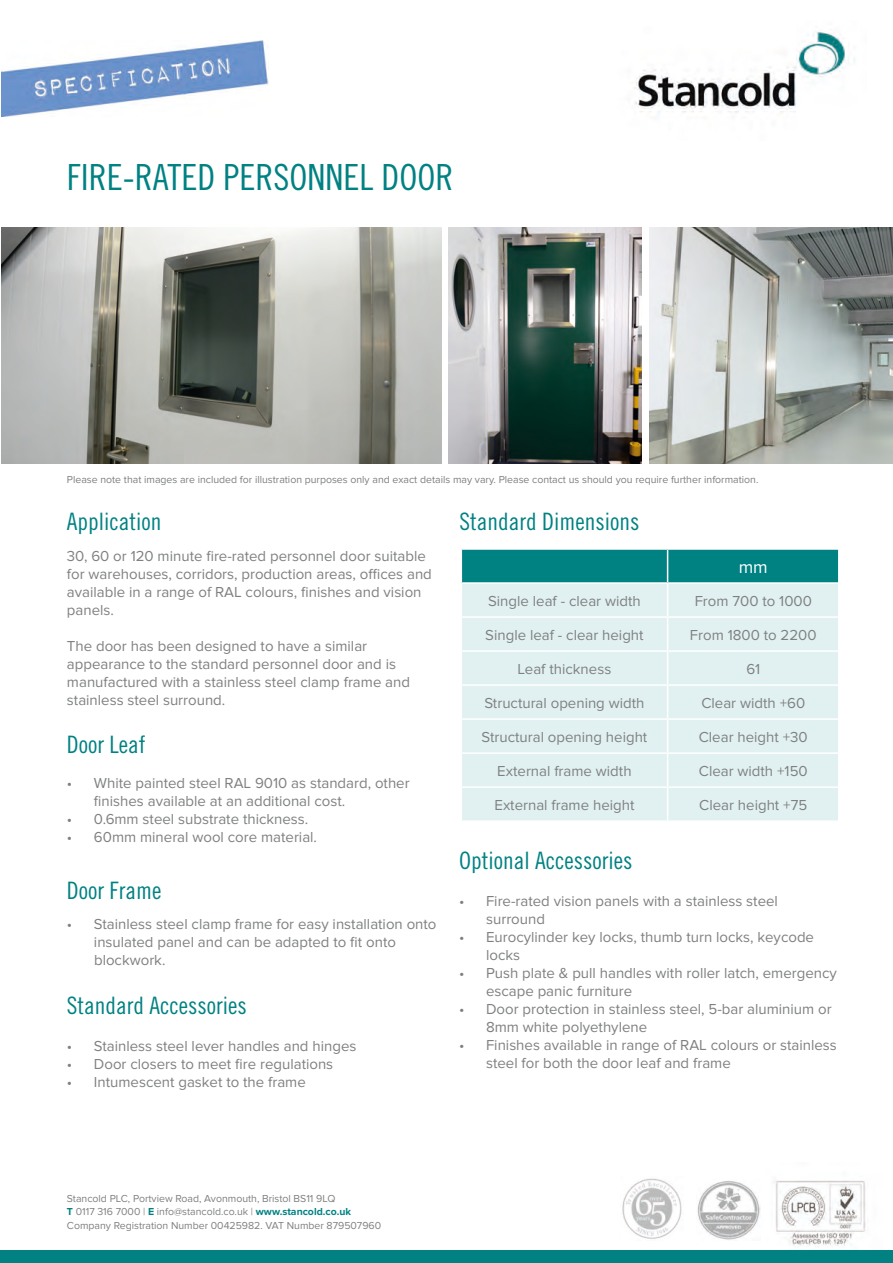
<style>
.page{position:relative;width:893px;height:1263px;background:#fff}
.page>*{position:absolute;margin:0;border:0;box-sizing:border-box;transform-origin:0 0}
.t1{font:36px "Trade Gothic LT Std Cn 18";color:#008182}
.t2{font:24px "Trade Gothic LT Std Cn 18";color:#008182}
.t3{font:18px "Proxima Nova";color:#fff}
.t4{font:15px/18px "Proxima Nova";color:#7f8081}
.t5{font:10.5px "Proxima Nova";color:#7f8081}
.s1{font-weight:700;color:#008182}
</style>
<div class="page">
<img style="left:1px;top:40px;width:267px;height:77px">
<img style="left:632px;top:31px;width:223px;height:83px">
<img style="left:1px;top:227px;width:440px;height:236px">
<img style="left:448px;top:227px;width:194px;height:236px">
<img style="left:649px;top:227px;width:244px;height:236px">
<div style="left:0;top:1250px;width:893px;height:13px;background:#018181"></div>
<img style="left:760px;top:1180px;width:106px;height:67px">
<img style="left:622px;top:1178px;width:60px;height:61px">
<img style="left:697px;top:1181px;width:63px;height:59px">
<div style="left:462px;top:550px;width:375px;height:32px;background:#008182"></div>
<div style="left:462px;top:584px;width:375px;height:236px;background:#e1f1f1"></div>
<hr style="left:461px;top:718px;width:207px;height:2px;background:#fff">
<hr style="left:668px;top:718px;width:172px;height:2px;background:#fff">
<hr style="left:461px;top:684px;width:207px;height:2px;background:#fff">
<hr style="left:668px;top:684px;width:172px;height:2px;background:#fff">
<hr style="left:461px;top:650px;width:207px;height:2px;background:#fff">
<hr style="left:668px;top:650px;width:172px;height:2px;background:#fff">
<hr style="left:461px;top:616px;width:207px;height:2px;background:#fff">
<hr style="left:668px;top:616px;width:172px;height:2px;background:#fff">
<hr style="left:667px;top:550px;width:1px;height:32px;background:#fff">
<hr style="left:667px;top:584px;width:1px;height:32px;background:#fff">
<hr style="left:667px;top:618px;width:1px;height:32px;background:#fff">
<hr style="left:667px;top:652px;width:1px;height:32px;background:#fff">
<hr style="left:667px;top:686px;width:1px;height:32px;background:#fff">
<hr style="left:667px;top:720px;width:1px;height:32px;background:#fff">
<hr style="left:667px;top:754px;width:1px;height:32px;background:#fff">
<hr style="left:667px;top:788px;width:1px;height:32px;background:#fff">
<hr style="left:461px;top:752px;width:207px;height:2px;background:#fff">
<hr style="left:668px;top:752px;width:172px;height:2px;background:#fff">
<hr style="left:461px;top:786px;width:207px;height:2px;background:#fff">
<hr style="left:668px;top:786px;width:172px;height:2px;background:#fff">
<div style="left:459px;top:547px;width:381px;height:286px;border:2px solid #fff"></div>
<p class="t1" style="left:67px;top:156px;width:388px">FIRE-RATED PERSONNEL DOOR</p>
<p class="t5" style="left:67px;top:473px;width:693px">Please note that images are included for illustration purposes only and exact details may vary. Please contact us should you require further information.</p>
<p class="t2" style="left:67px;top:507px;width:96px">Application</p>
<p class="t4" style="left:67px;top:547px;width:366px">30, 60 or 120 minute fire-rated personnel door suitable for warehouses, corridors, production areas, offices and available in a range of RAL colours, finishes and vision panels.</p>
<p class="t4" style="left:67px;top:637px;width:302px">The door has been designed to have a similar</p>
<p class="t4" style="left:67px;top:655px;width:331px">appearance to the standard personnel door and is</p>
<p class="t4" style="left:67px;top:673px;width:345px">manufactured with a stainless steel clamp frame and stainless steel surround.</p>
<p class="t2" style="left:67px;top:730px;width:80px">Door Leaf</p>
<p class="t4" style="left:94px;top:774px;width:317px;text-indent:-27px">• White painted steel RAL 9010 as standard, other finishes available at an additional cost.</p>
<p class="t4" style="left:67px;top:810px;width:243px">• 0.6mm steel substrate thickness.</p>
<p class="t4" style="left:67px;top:828px;width:252px">• 60mm mineral wool core material.</p>
<p class="t2" style="left:459px;top:507px;width:181px">Standard Dimensions</p>
<p class="t3" style="left:739px;top:557px;width:31px">mm</p>
<p class="t4" style="left:488px;top:592px;width:154px">Single leaf - clear width</p>
<p class="t4" style="left:695px;top:592px;width:119px">From 700 to 1000</p>
<p class="t4" style="left:485px;top:626px;width:160px">Single leaf - clear height</p>
<p class="t4" style="left:690px;top:626px;width:128px">From 1800 to 2200</p>
<p class="t4" style="left:518px;top:660px;width:95px">Leaf thickness</p>
<p class="t4" style="left:746px;top:660px;width:15px">61</p>
<p class="t4" style="left:484px;top:694px;width:162px">Structural opening width</p>
<p class="t4" style="left:701px;top:694px;width:105px">Clear width +60</p>
<p class="t4" style="left:482px;top:728px;width:167px">Structural opening height</p>
<p class="t4" style="left:699px;top:728px;width:110px">Clear height +30</p>
<p class="t4" style="left:497px;top:762px;width:136px">External frame width</p>
<p class="t4" style="left:699px;top:762px;width:110px">Clear width +150</p>
<p class="t4" style="left:494px;top:796px;width:141px">External frame height</p>
<p class="t4" style="left:699px;top:796px;width:110px">Clear height +75</p>
<p class="t2" style="left:67px;top:876px;width:96px">Door Frame</p>
<p class="t4" style="left:94px;top:915px;width:344px;text-indent:-27px">• Stainless steel clamp frame for easy installation onto insulated panel and can be adapted to fit onto</p>
<p class="t4" style="left:94px;top:951px;width:73px">blockwork.</p>
<p class="t2" style="left:67px;top:992px;width:181px">Standard Accessories</p>
<p class="t4" style="left:67px;top:1037px;width:291px">• Stainless steel lever handles and hinges</p>
<p class="t4" style="left:67px;top:1055px;width:268px">• Door closers to meet fire regulations</p>
<p class="t4" style="left:67px;top:1073px;width:240px">• Intumescent gasket to the frame</p>
<p class="t2" style="left:459px;top:846px;width:175px">Optional Accessories</p>
<p class="t4" style="left:459px;top:892px;width:320px">• Fire-rated vision panels with a stainless steel</p>
<p class="t4" style="left:486px;top:910px;width:60px">surround</p>
<p class="t4" style="left:486px;top:928px;width:329px;text-indent:-27px">• Eurocylinder key locks, thumb turn locks, keycode locks</p>
<p class="t4" style="left:486px;top:964px;width:352px;text-indent:-27px">• Push plate &amp; pull handles with roller latch, emergency escape panic furniture</p>
<p class="t4" style="left:486px;top:1000px;width:347px;text-indent:-27px">• Door protection in stainless steel, 5-bar aluminium or<br>8mm white polyethylene</p>
<p class="t4" style="left:486px;top:1036px;width:352px;text-indent:-27px">• Finishes available in range of RAL colours or stainless steel for both the door leaf and frame</p>
<p class="t5" style="left:67px;top:1192px;width:270px">Stancold PLC, Portview Road, Avonmouth, Bristol BS11 9LQ</p>
<p class="t5" style="left:67px;top:1206px;width:286px"><span class="s1">T</span> 0117 316 7000 | <span class="s1">E</span> info@stancold.co.uk | <span class="s1">www.stancold.co.uk</span></p>
<p class="t5" style="left:67px;top:1219px;width:316px">Company Registration Number 00425982. VAT Number 879507960</p>
</div>
